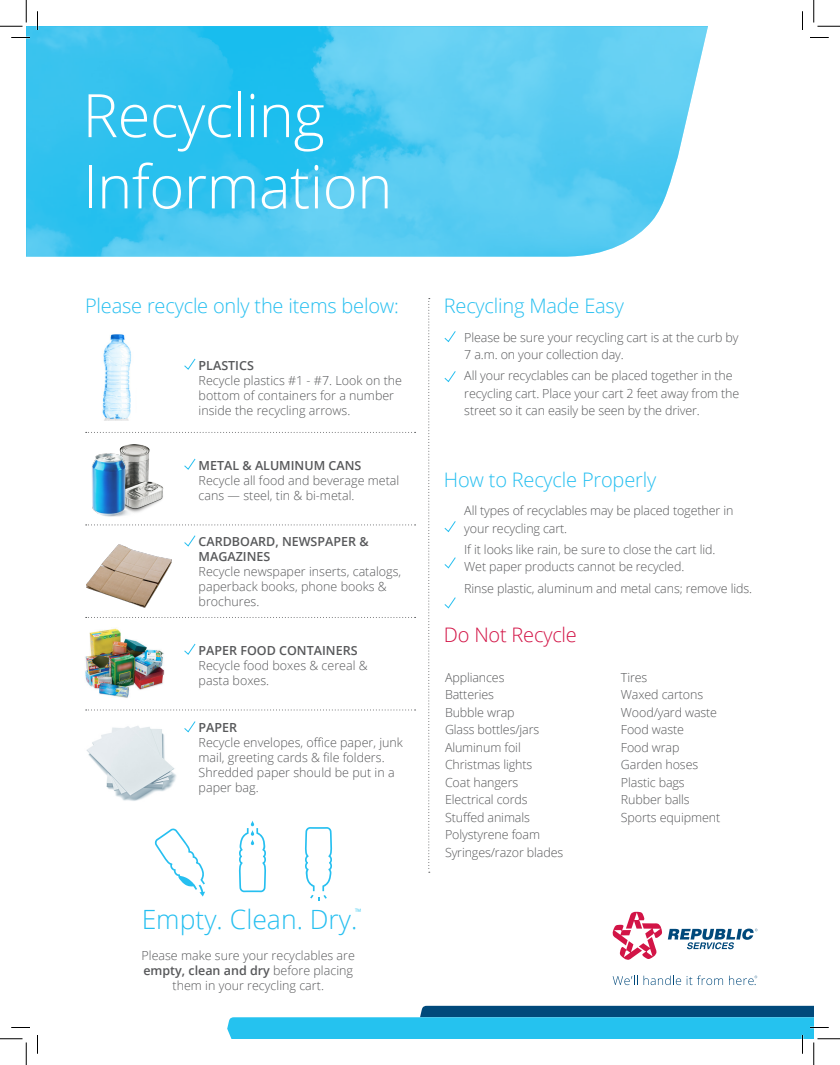
<style>
.page{position:relative;width:840px;height:1065px;background:#fff}
.page>*{position:absolute;margin:0;border:0;box-sizing:border-box;transform-origin:0 0}
.t1{font:300 60px "Open Sans";letter-spacing:-.01em;color:#fff}
.t2{font:300 26.5px "Open Sans";color:#26bff0}
.t3{font:300 20px "Open Sans";letter-spacing:-.01em;color:#26bff0}
.t4{font:300 20px "Open Sans";letter-spacing:-.01em;color:#d21446}
.t5{font:300 12.5px/15px "Open Sans";letter-spacing:-.01em;color:#57585a}
.t6{font:300 8.75px "Open Sans";color:#25c2ef}
.s1{font-weight:600}
</style>
<div class="page">
<svg style="left:184px;top:358px;width:12px;height:12px"></svg>
<svg style="left:184px;top:458px;width:12px;height:12px"></svg>
<svg style="left:184px;top:535px;width:12px;height:12px"></svg>
<svg style="left:184px;top:643px;width:12px;height:12px"></svg>
<svg style="left:184px;top:721px;width:12px;height:12px"></svg>
<img style="left:85px;top:628px;width:80px;height:70px">
<svg style="left:86px;top:432px;width:330px;height:1px"></svg>
<svg style="left:86px;top:524px;width:330px;height:1px"></svg>
<svg style="left:86px;top:617px;width:330px;height:1px"></svg>
<svg style="left:86px;top:710px;width:330px;height:1px"></svg>
<svg style="left:428px;top:298px;width:2px;height:575px"></svg>
<svg style="left:612px;top:911px;width:146px;height:49px"></svg>
<svg style="left:613px;top:976px;width:25px;height:9px"></svg>
<svg style="left:644px;top:976px;width:37px;height:9px"></svg>
<svg style="left:687px;top:976px;width:36px;height:9px"></svg>
<svg style="left:729px;top:976px;width:28px;height:9px"></svg>
<svg style="left:305px;top:827px;width:27px;height:74px"></svg>
<svg style="left:239px;top:821px;width:27px;height:71px"></svg>
<svg style="left:154px;top:828px;width:51px;height:69px"></svg>
<img style="left:102px;top:334px;width:29px;height:86px">
<img style="left:137px;top:444px;width:27px;height:69px">
<img style="left:92px;top:444px;width:45px;height:73px">
<img style="left:86px;top:544px;width:86px;height:63px">
<img style="left:86px;top:726px;width:90px;height:75px">
<svg style="left:444px;top:331px;width:12px;height:12px"></svg>
<svg style="left:444px;top:371px;width:12px;height:12px"></svg>
<svg style="left:444px;top:597px;width:12px;height:12px"></svg>
<svg style="left:444px;top:521px;width:12px;height:12px"></svg>
<svg style="left:444px;top:557px;width:12px;height:12px"></svg>
<img style="left:26px;top:26px;width:682px;height:231px">
<svg style="left:11px;top:37px;width:19px;height:1px"></svg>
<svg style="left:810px;top:37px;width:19px;height:1px"></svg>
<svg style="left:11px;top:1027px;width:19px;height:1px"></svg>
<svg style="left:37px;top:11px;width:1px;height:19px"></svg>
<svg style="left:37px;top:1035px;width:1px;height:19px"></svg>
<svg style="left:802px;top:11px;width:1px;height:19px"></svg>
<svg style="left:0;top:0;width:27px;height:27px"></svg>
<svg style="left:0;top:1039px;width:27px;height:26px"></svg>
<svg style="left:814px;top:0;width:26px;height:27px"></svg>
<svg style="left:227px;top:1006px;width:613px;height:59px"></svg>
<p class="t1" style="left:82px;top:74px;width:244px">Recycling</p>
<p class="t1" style="left:82px;top:146px;width:312px">Information</p>
<p class="t3" style="left:85px;top:292px;width:315px">Please recycle only the items below:</p>
<p class="t5" style="left:199px;top:357px;width:205px"><span class="s1">PLASTICS<br></span>Recycle plastics #1 - #7. Look on the bottom of containers for a number inside the recycling arrows.</p>
<p class="t5" style="left:199px;top:457px;width:202px"><span class="s1">METAL &amp; ALUMINUM CANS<br></span>Recycle all food and beverage metal cans — steel, tin &amp; bi-metal.</p>
<p class="t5" style="left:199px;top:534px;width:204px"><span class="s1">CARDBOARD, NEWSPAPER &amp;<br>MAGAZINES<br></span>Recycle newspaper inserts, catalogs, paperback books, phone books &amp; brochures.</p>
<p class="t5" style="left:199px;top:642px;width:171px"><span class="s1">PAPER FOOD CONTAINERS<br></span>Recycle food boxes &amp; cereal &amp; pasta boxes.</p>
<p class="t5" style="left:199px;top:720px;width:206px"><span class="s1">PAPER<br></span>Recycle envelopes, office paper, junk mail, greeting cards &amp; file folders.<br>Shredded paper should be put in a paper bag.</p>
<h2 class="t2" style="left:142px;top:901px;width:217px">Empty. Clean. Dry.</h2>
<p class="t6" style="left:355px;top:906px;width:8px">™</p>
<p class="t5" style="left:142px;top:947px;width:215px">Please make sure your recyclables are</p>
<p class="t5" style="left:143px;top:962px;width:211px;text-align:center"><span class="s1">empty, clean and dry</span> before placing them in your recycling cart.</p>
<p class="t3" style="left:444px;top:292px;width:182px">Recycling Made Easy</p>
<p class="t5" style="left:464px;top:328px;width:276px;line-height:17.5px">Please be sure your recycling cart is at the curb by<br>7 a.m. on your collection day.</p>
<p class="t5" style="left:464px;top:367px;width:277px;line-height:17.5px">All your recyclables can be placed together in the recycling cart. Place your cart 2 feet away from the street so it can easily be seen by the driver.</p>
<p class="t3" style="left:444px;top:466px;width:214px">How to Recycle Properly</p>
<p class="t5" style="left:464px;top:502px;width:271px;line-height:17.5px">All types of recyclables may be placed together in your recycling cart.</p>
<p class="t5" style="left:464px;top:540px;width:253px;line-height:17.5px">If it looks like rain, be sure to close the cart lid.<br>Wet paper products cannot be recycled.</p>
<p class="t5" style="left:464px;top:580px;width:289px">Rinse plastic, aluminum and metal cans; remove lids.</p>
<p class="t4" style="left:444px;top:621px;width:135px">Do Not Recycle</p>
<p class="t5" style="left:445px;top:669px;width:61px">Appliances</p>
<p class="t5" style="left:445px;top:687px;width:51px">Batteries</p>
<p class="t5" style="left:445px;top:704px;width:71px">Bubble wrap</p>
<p class="t5" style="left:445px;top:722px;width:96px">Glass bottles/jars</p>
<p class="t5" style="left:445px;top:739px;width:77px">Aluminum foil</p>
<p class="t5" style="left:445px;top:757px;width:89px">Christmas lights</p>
<p class="t5" style="left:445px;top:774px;width:75px">Coat hangers</p>
<p class="t5" style="left:445px;top:792px;width:84px">Electrical cords</p>
<p class="t5" style="left:445px;top:809px;width:86px">Stuffed animals</p>
<p class="t5" style="left:445px;top:827px;width:97px">Polystyrene foam</p>
<p class="t5" style="left:445px;top:844px;width:120px">Syringes/razor blades</p>
<p class="t5" style="left:621px;top:669px;width:28px">Tires</p>
<p class="t5" style="left:621px;top:687px;width:84px">Waxed cartons</p>
<p class="t5" style="left:621px;top:704px;width:98px">Wood/yard waste</p>
<p class="t5" style="left:621px;top:722px;width:65px">Food waste</p>
<p class="t5" style="left:621px;top:739px;width:60px">Food wrap</p>
<p class="t5" style="left:621px;top:757px;width:79px">Garden hoses</p>
<p class="t5" style="left:621px;top:774px;width:65px">Plastic bags</p>
<p class="t5" style="left:621px;top:792px;width:70px">Rubber balls</p>
<p class="t5" style="left:621px;top:809px;width:101px">Sports equipment</p>
</div>
